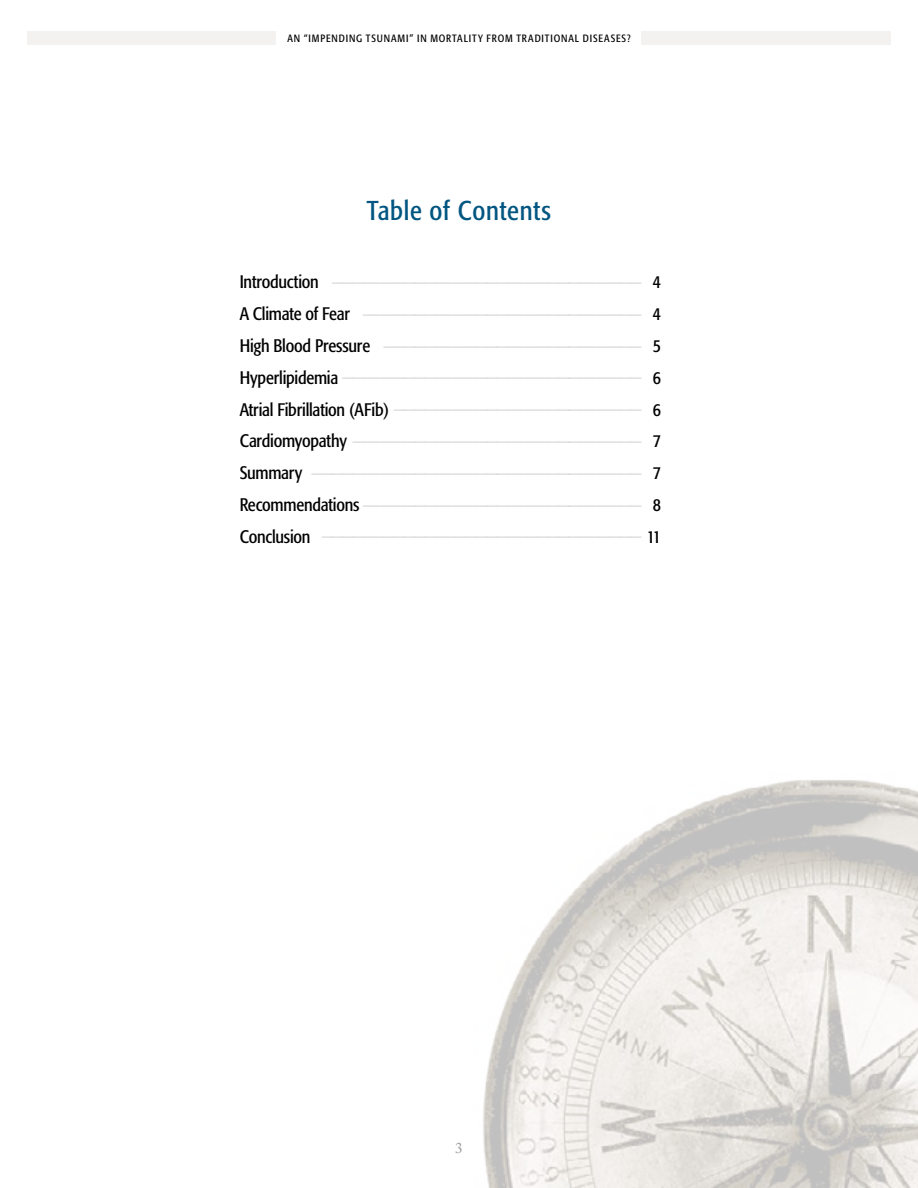
<style>
.page{position:relative;width:918px;height:1188px;background:#fff}
.page>*{position:absolute;margin:0;border:0;box-sizing:border-box;transform-origin:0 0}
.t1{font:condensed 27px "Formata";letter-spacing:.025em;color:#005581}
.t2{font:condensed 21px/31.8px "Formata";color:#d1d3d4;text-align:justify}
.t3{font:condensed 18px "Formata";letter-spacing:-.015em;color:#000}
.t4{font:15px "Adobe Caslon Pro";color:#78787a}
.t5{font:condensed 10.5px "Formata";letter-spacing:.085em;color:#000}
</style>
<div class="page">
<div style="left:27px;top:31px;width:864px;height:14px;background:#f3f2f1"></div>
<div style="left:277px;top:31px;width:364px;height:14px;background:#fff"></div>
<img style="left:483px;top:780px;width:435px;height:408px">
<p class="t5" style="left:287px;top:32px;width:345px">AN “IMPENDING TSUNAMI” IN MORTALITY FROM TRADITIONAL DISEASES?</p>
<p class="t1" style="left:367px;top:195px;width:186px">Table of Contents</p>
<p class="t2" style="left:240px;top:258px;width:423px"><sub>Introduction</sub> ______________________________ <sub>4<br>A</sub> <sub>Climate</sub> <sub>of</sub> <sub>Fear</sub> ___________________________ <sub>4<br>High</sub> <sub>Blood</sub> <sub>Pressure</sub> _________________________ <sub>5<br>Hyperlipidemia</sub> _____________________________ <sub>6</sub></p>
<p class="t3" style="left:240px;top:399px;width:423px">Atrial Fibrillation (AFib) <sup>________________________</sup> 6</p>
<p class="t2" style="left:240px;top:417px;width:423px"><sub>Cardiomyopathy</sub> ____________________________ <sub>7<br>Summary</sub> ________________________________ <sub>7<br>Recommendations</sub> ___________________________ <sub>8<br>Conclusion</sub> _______________________________ <sub>11</sub></p>
<p class="t4" style="left:455px;top:1139px;width:9px">3</p>
</div>
